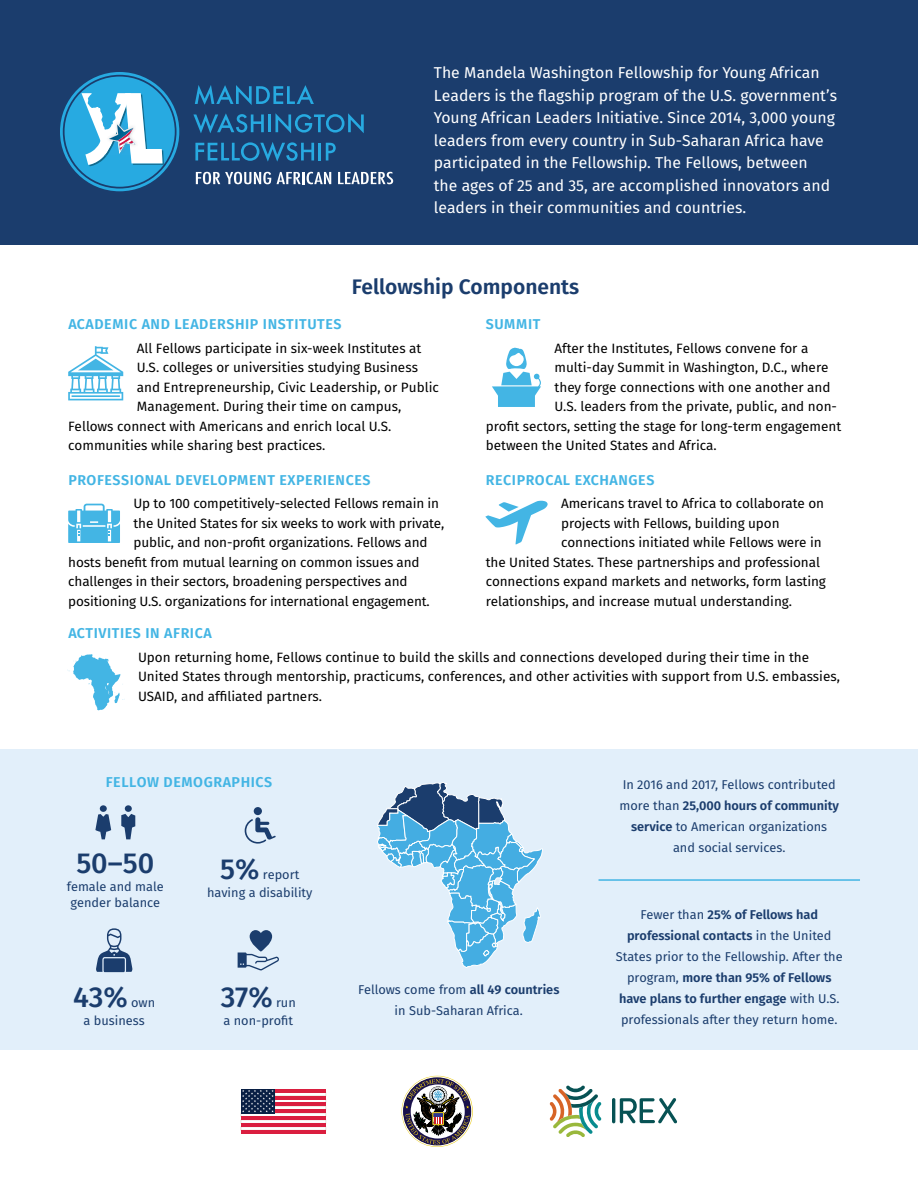
<style>
.page{position:relative;width:918px;height:1188px;background:#fff}
.page>*{position:absolute;margin:0;border:0;box-sizing:border-box;transform-origin:0 0}
.Body{font:500 28.8px "Fira Sans";letter-spacing:-.005em;color:#1b3d6d}
.Head{font:600 21px "Fira Sans";color:#1b3d6d}
.Body-2{font:15.75px/22.5px "Fira Sans";color:#fff}
.Subhead{font:600 14.25px "Fira Sans";letter-spacing:.04em;color:#43b5e4}
.Body-3{font:600 14.25px "Fira Sans";letter-spacing:.04em;color:#43b5e4}
.Body-4{font:13.5px/19.5px "Fira Sans";color:#000}
.Subhead-2{font:13.5px "Fira Sans";letter-spacing:-.005em;color:#000}
.Bullets{font:12.75px/21px "Fira Sans";color:#1b3d6d;text-align:center}
.Body-5{font:12.75px/18px "Fira Sans";color:#1b3d6d}
.s1{font-weight:600}
</style>
<div class="page">
<div style="left:0;top:750px;width:918px;height:300px;background:#e2effa"></div>
<div style="left:0;top:0;width:918px;height:244px;background:#1b3d6d"></div>
<svg style="left:195px;top:85px;width:119px;height:20px"></svg>
<svg style="left:193px;top:113px;width:71px;height:20px"></svg>
<hr style="left:268px;top:114px;width:3px;height:18px;background:#27aae1">
<svg style="left:275px;top:113px;width:89px;height:20px"></svg>
<svg style="left:195px;top:142px;width:141px;height:20px"></svg>
<svg style="left:196px;top:172px;width:75px;height:12px"></svg>
<svg style="left:277px;top:172px;width:54px;height:12px"></svg>
<svg style="left:338px;top:172px;width:55px;height:12px"></svg>
<div style="left:60px;top:72px;width:119px;height:119px;border:3px solid #27aae1;border-radius:50%"></div>
<div style="left:65px;top:77px;width:110px;height:110px;background:#27aae1;border-radius:50%"></div>
<svg style="left:81px;top:90px;width:84px;height:76px"></svg>
<svg style="left:492px;top:347px;width:49px;height:60px"></svg>
<svg style="left:68px;top:346px;width:55px;height:54px"></svg>
<svg style="left:67px;top:654px;width:58px;height:56px"></svg>
<svg style="left:485px;top:501px;width:63px;height:44px"></svg>
<hr style="left:612px;top:1098px;width:3px;height:25px;background:#075254;border-radius:2px">
<svg style="left:620px;top:1098px;width:57px;height:26px"></svg>
<svg style="left:550px;top:1086px;width:51px;height:51px"></svg>
<div style="left:402px;top:1076px;width:70px;height:70px;border:1px solid #fff;border-radius:50%"></div>
<svg style="left:405px;top:1079px;width:65px;height:65px"></svg>
<div style="left:241px;top:1113px;width:85px;height:4px;border:1px solid #e9e3dc"></div>
<div style="left:241px;top:1120px;width:85px;height:3px;border:1px solid #e9e3dc"></div>
<div style="left:241px;top:1127px;width:85px;height:3px;border:1px solid #e9e3dc"></div>
<div style="left:275px;top:1092px;width:51px;height:4px;border:1px solid #e9e3dc"></div>
<div style="left:275px;top:1099px;width:51px;height:4px;border:1px solid #e9e3dc"></div>
<div style="left:275px;top:1106px;width:51px;height:4px;border:1px solid #e9e3dc"></div>
<hr style="left:241px;top:1116px;width:85px;height:4px;background:#da1e3f">
<hr style="left:241px;top:1123px;width:85px;height:4px;background:#da1e3f">
<hr style="left:241px;top:1130px;width:85px;height:4px;background:#da1e3f">
<hr style="left:275px;top:1089px;width:51px;height:3px;background:#da1e3f">
<hr style="left:275px;top:1096px;width:51px;height:3px;background:#da1e3f">
<hr style="left:275px;top:1103px;width:51px;height:3px;background:#da1e3f">
<hr style="left:275px;top:1110px;width:51px;height:3px;background:#da1e3f">
<div style="left:241px;top:1089px;width:34px;height:24px;background:#091f44"></div>
<svg style="left:242px;top:1090px;width:32px;height:22px"></svg>
<svg style="left:68px;top:504px;width:52px;height:39px"></svg>
<svg style="left:121px;top:814px;width:14px;height:25px"></svg>
<div style="left:125px;top:805px;width:7px;height:7px;background:#1b3d6d;border-radius:50%"></div>
<svg style="left:95px;top:805px;width:16px;height:34px"></svg>
<div style="left:254px;top:807px;width:8px;height:8px;background:#1b3d6d;border-radius:50%"></div>
<svg style="left:245px;top:817px;width:31px;height:27px"></svg>
<svg style="left:238px;top:930px;width:41px;height:40px"></svg>
<svg style="left:96px;top:928px;width:37px;height:44px"></svg>
<hr style="left:599px;top:879px;width:261px;height:2px;background:#43b5e4">
<svg style="left:377px;top:782px;width:166px;height:186px"></svg>
<p class="Body-2" style="left:434px;top:61px;width:405px">The Mandela Washington Fellowship for Young African Leaders is the flagship program of the U.S. government’s Young African Leaders Initiative. Since 2014, 3,000 young leaders from every country in Sub-Saharan Africa have participated in the Fellowship. The Fellows, between<br>the ages of 25 and 35, are accomplished innovators and leaders in their communities and countries.</p>
<p class="Head" style="left:352px;top:270px;width:229px">Fellowship Components</p>
<p class="Subhead" style="left:68px;top:312px;width:275px">ACADEMIC AND LEADERSHIP INSTITUTES</p>
<p class="Body-4" style="left:137px;top:338px;width:286px">All Fellows participate in six-week Institutes at</p>
<p class="Body-4" style="left:137px;top:357px;width:283px">U.S. colleges or universities studying Business</p>
<p class="Body-4" style="left:137px;top:377px;width:304px">and Entrepreneurship, Civic Leadership, or Public</p>
<p class="Body-4" style="left:137px;top:396px;width:266px">Management. During their time on campus,</p>
<p class="Body-4" style="left:68px;top:416px;width:325px">Fellows connect with Americans and enrich local U.S.</p>
<p class="Body-4" style="left:68px;top:435px;width:259px">communities while sharing best practices.</p>
<p class="Subhead" style="left:68px;top:468px;width:304px">PROFESSIONAL DEVELOPMENT EXPERIENCES</p>
<p class="Body-4" style="left:134px;top:494px;width:307px">Up to 100 competitively-selected Fellows remain in</p>
<p class="Body-4" style="left:134px;top:513px;width:312px">the United States for six weeks to work with private,</p>
<p class="Body-4" style="left:134px;top:533px;width:296px">public, and non-profit organizations. Fellows and</p>
<p class="Body-4" style="left:68px;top:552px;width:353px">hosts benefit from mutual learning on common issues and</p>
<p class="Body-4" style="left:68px;top:572px;width:341px">challenges in their sectors, broadening perspectives and</p>
<p class="Body-4" style="left:68px;top:591px;width:363px">positioning U.S. organizations for international engagement.</p>
<p class="Body-3" style="left:486px;top:312px;width:56px">SUMMIT</p>
<p class="Body-4" style="left:555px;top:338px;width:255px">After the Institutes, Fellows convene for a</p>
<p class="Body-4" style="left:555px;top:357px;width:276px">multi-day Summit in Washington, D.C., where</p>
<p class="Body-4" style="left:555px;top:377px;width:278px">they forge connections with one another and</p>
<p class="Body-4" style="left:555px;top:396px;width:284px">U.S. leaders from the private, public, and non-</p>
<p class="Body-4" style="left:486px;top:416px;width:357px">profit sectors, setting the stage for long-term engagement</p>
<p class="Body-4" style="left:486px;top:435px;width:233px">between the United States and Africa.</p>
<p class="Body-3" style="left:486px;top:468px;width:170px">RECIPROCAL EXCHANGES</p>
<p class="Subhead-2" style="left:561px;top:494px;width:265px">Americans travel to Africa to collaborate on</p>
<p class="Subhead-2" style="left:561px;top:513px;width:220px">projects with Fellows, building upon</p>
<p class="Subhead-2" style="left:561px;top:532px;width:262px">connections initiated while Fellows were in</p>
<p class="Subhead-2" style="left:486px;top:552px;width:336px">the United States. These partnerships and professional</p>
<p class="Subhead-2" style="left:486px;top:571px;width:342px">connections expand markets and networks, form lasting</p>
<p class="Subhead-2" style="left:486px;top:591px;width:308px">relationships, and increase mutual understanding.</p>
<p class="Subhead" style="left:68px;top:621px;width:145px">ACTIVITIES IN AFRICA</p>
<p class="Body-4" style="left:138px;top:647px;width:704px">Upon returning home, Fellows continue to build the skills and connections developed during their time in the<br>United States through mentorship, practicums, conferences, and other activities with support from U.S. embassies,<br>USAID, and affiliated partners.</p>
<p class="Subhead" style="left:106px;top:770px;width:168px">FELLOW DEMOGRAPHICS</p>
<p class="Body" style="left:76px;top:839px;width:80px">50–50</p>
<p class="Body-5" style="left:67px;top:878px;width:98px;line-height:16.5px">female and male gender balance</p>
<p class="Body" style="left:220px;top:846px;width:41px">5%</p>
<p class="Body-5" style="left:207px;top:865px;width:107px;text-indent:56px">report having a disability</p>
<p class="Body" style="left:73px;top:973px;width:56px">43%</p>
<p class="Body-5" style="left:84px;top:993px;width:73px;text-indent:48px">own a business</p>
<p class="Body" style="left:221px;top:973px;width:53px">37%</p>
<p class="Body-5" style="left:224px;top:993px;width:74px;text-align:right">run<br>a non-profit</p>
<p class="Bullets" style="left:358px;top:979px;width:203px">Fellows come from <span class="s1">all 49 countries </span>in Sub-Saharan Africa.</p>
<p class="Bullets" style="left:620px;top:774px;width:221px">In 2016 and 2017, Fellows contributed more than <span class="s1">25,000 hours of community service</span> to American organizations and social services.</p>
<p class="Bullets" style="left:616px;top:904px;width:228px">Fewer than <span class="s1">25% of Fellows had professional contacts</span> in the United States prior to the Fellowship. After the program, <span class="s1">more than 95% of Fellows have plans to further engage</span> with U.S. professionals after they return home.</p>
</div>
